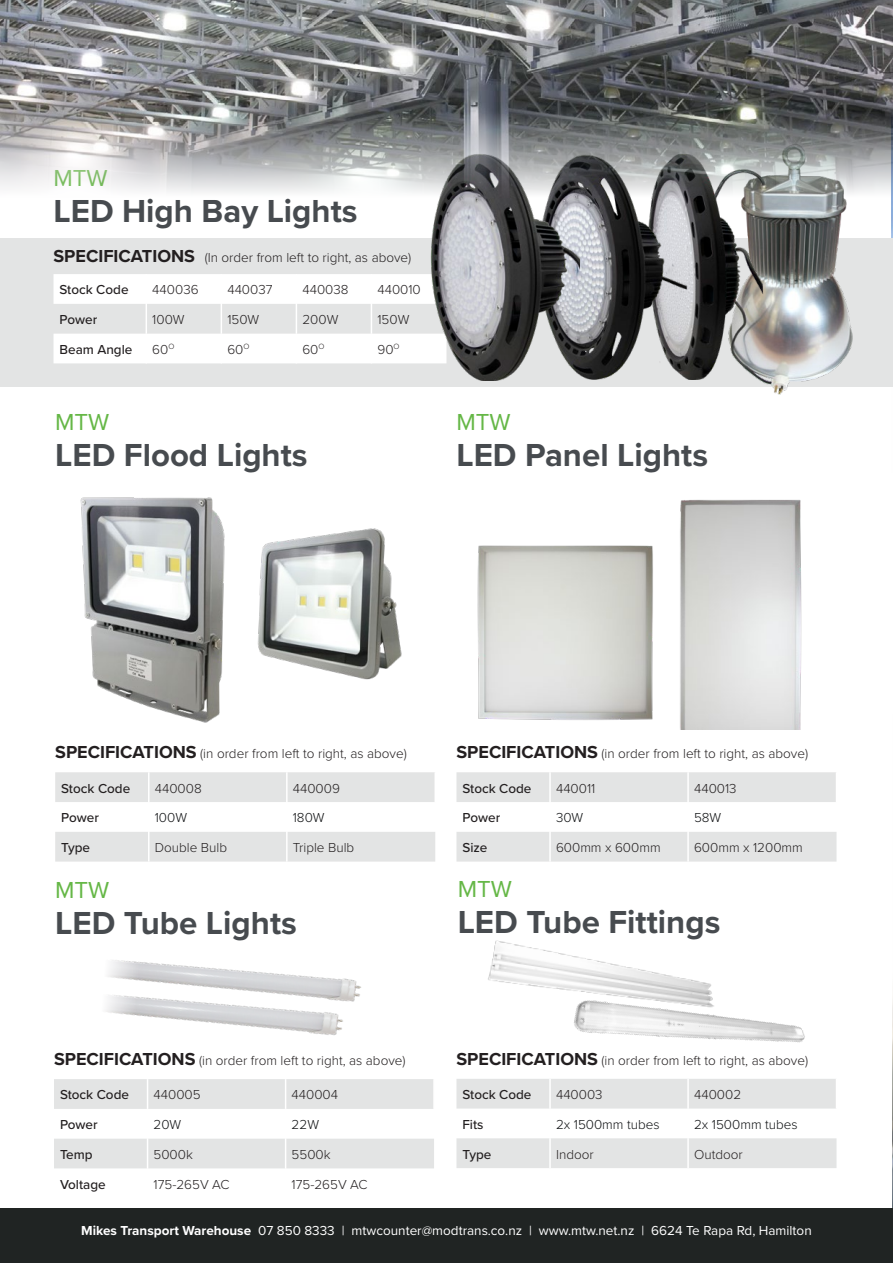
<style>
.page{position:relative;width:893px;height:1263px;background:#fff}
.page>*{position:absolute;margin:0;border:0;box-sizing:border-box;transform-origin:0 0}
.t1{font:700 33px "Proxima Nova";color:#474b4f}
.t2{font:24px "Proxima Nova";color:#65b746}
.Table_Heading{font:300 13.5px "Proxima Nova";color:#231f20}
.Body_bold{font:500 13.5px "Proxima Nova";color:#231f20}
.t3{font:13.5px "Proxima Nova";color:#fff}
.BODY{font:300 13.5px "Proxima Nova";color:#231f20}
.Heading{font:300 13.5px "Proxima Nova";color:#231f20}
._11_Product_title_bl{font:300 13.5px "Proxima Nova";color:#0f1113}
.Product_-_heading{font:300 13.5px "Proxima Nova";color:#231f20}
.s1{font-weight:700;font-size:18px}
.s2{font-weight:700}
</style>
<div class="page">
<img style="left:892px;top:998px;width:1px;height:210px">
<img style="left:80px;top:497px;width:145px;height:226px">
<img style="left:257px;top:528px;width:145px;height:152px">
<img style="left:477px;top:545px;width:176px;height:175px">
<img style="left:680px;top:499px;width:122px;height:231px">
<div style="left:0;top:1208px;width:893px;height:55px;background:#202423"></div>
<div style="left:0;top:239px;width:893px;height:148px;background:#e3e4e4"></div>
<svg style="left:54px;top:274px;width:377px;height:89px"></svg>
<img style="left:759px;top:197px;width:110px;height:198px">
<img style="left:691px;top:197px;width:84px;height:183px">
<img style="left:580px;top:197px;width:111px;height:183px">
<img style="left:431px;top:197px;width:149px;height:184px">
<img style="left:0;top:0;width:893px;height:197px">
<svg style="left:55px;top:772px;width:380px;height:89px"></svg>
<hr style="left:148px;top:772px;width:2px;height:30px;background:#fff">
<hr style="left:286px;top:772px;width:2px;height:30px;background:#fff">
<hr style="left:148px;top:802px;width:2px;height:30px;background:#fff">
<hr style="left:286px;top:802px;width:2px;height:30px;background:#fff">
<hr style="left:148px;top:832px;width:2px;height:29px;background:#fff">
<hr style="left:286px;top:832px;width:2px;height:29px;background:#fff">
<hr style="left:434px;top:772px;width:2px;height:30px;background:#fff">
<svg style="left:456px;top:772px;width:380px;height:89px"></svg>
<hr style="left:549px;top:772px;width:2px;height:30px;background:#fff">
<hr style="left:687px;top:772px;width:2px;height:30px;background:#fff">
<hr style="left:549px;top:802px;width:2px;height:30px;background:#fff">
<hr style="left:687px;top:802px;width:2px;height:30px;background:#fff">
<hr style="left:549px;top:832px;width:2px;height:29px;background:#fff">
<hr style="left:687px;top:832px;width:2px;height:29px;background:#fff">
<img style="left:350px;top:979px;width:11px;height:23px">
<img style="left:106px;top:960px;width:244px;height:75px">
<img style="left:488px;top:940px;width:71px;height:49px">
<svg style="left:54px;top:1168px;width:380px;height:1px"></svg>
<svg style="left:54px;top:1079px;width:380px;height:89px"></svg>
<hr style="left:147px;top:1168px;width:1px;height:30px;background:#fff">
<hr style="left:285px;top:1168px;width:1px;height:30px;background:#fff">
<hr style="left:433px;top:1079px;width:2px;height:30px;background:#fff">
<svg style="left:456px;top:1079px;width:381px;height:89px"></svg>
<img style="left:559px;top:953px;width:251px;height:165px">
<p class="t2" style="left:54px;top:160px;width:56px">MTW</p>
<p class="t1" style="left:54px;top:186px;width:306px">LED High Bay Lights</p>
<p class="Heading" style="left:54px;top:248px;width:359px"><span class="s1">SPECIFICATIONS</span> (In order from left to right, as above)</p>
<p class="Body_bold" style="left:60px;top:280px;width:71px">Stock Code</p>
<p class="BODY" style="left:152px;top:280px;width:48px">440036</p>
<p class="BODY" style="left:227px;top:280px;width:47px">440037</p>
<p class="BODY" style="left:302px;top:280px;width:48px">440038</p>
<p class="BODY" style="left:377px;top:280px;width:45px">440010</p>
<p class="Body_bold" style="left:60px;top:309px;width:39px">Power</p>
<p class="BODY" style="left:152px;top:309px;width:34px">100W</p>
<p class="BODY" style="left:227px;top:309px;width:33px">150W</p>
<p class="BODY" style="left:302px;top:309px;width:37px">200W</p>
<p class="BODY" style="left:377px;top:309px;width:33px">150W</p>
<p class="Body_bold" style="left:60px;top:339px;width:74px">Beam Angle</p>
<p class="Product_-_heading" style="left:152px;top:339px;width:24px">60<sup>O</sup></p>
<p class="Product_-_heading" style="left:227px;top:339px;width:24px">60<sup>O</sup></p>
<p class="Product_-_heading" style="left:302px;top:339px;width:24px">60<sup>O</sup></p>
<p class="Product_-_heading" style="left:377px;top:339px;width:24px">90<sup>O</sup></p>
<p class="t2" style="left:55px;top:404px;width:56px">MTW</p>
<p class="t1" style="left:55px;top:430px;width:254px">LED Flood Lights</p>
<p class="t2" style="left:456px;top:404px;width:56px">MTW</p>
<p class="t1" style="left:456px;top:430px;width:253px">LED Panel Lights</p>
<p class="Table_Heading" style="left:55px;top:743px;width:353px"><span class="s1">SPECIFICATIONS</span> (in order from left to right, as above)</p>
<p class="Body_bold" style="left:61px;top:778px;width:71px">Stock Code</p>
<p class="BODY" style="left:155px;top:778px;width:48px">440008</p>
<p class="Table_Heading" style="left:293px;top:778px;width:49px">440009</p>
<p class="Body_bold" style="left:61px;top:808px;width:39px">Power</p>
<p class="_11_Product_title_bl" style="left:155px;top:808px;width:34px">100W</p>
<p class="_11_Product_title_bl" style="left:293px;top:808px;width:33px">180W</p>
<p class="Body_bold" style="left:61px;top:837px;width:30px">Type</p>
<p class="Table_Heading" style="left:155px;top:837px;width:74px">Double Bulb</p>
<p class="Table_Heading" style="left:293px;top:837px;width:63px">Triple Bulb</p>
<p class="t2" style="left:55px;top:872px;width:56px">MTW</p>
<p class="t1" style="left:55px;top:898px;width:243px">LED Tube Lights</p>
<p class="Table_Heading" style="left:54px;top:1050px;width:353px"><span class="s1">SPECIFICATIONS</span> (in order from left to right, as above)</p>
<p class="Body_bold" style="left:60px;top:1085px;width:71px">Stock Code</p>
<p class="BODY" style="left:154px;top:1085px;width:49px">440005</p>
<p class="Table_Heading" style="left:292px;top:1085px;width:48px">440004</p>
<p class="Body_bold" style="left:60px;top:1114px;width:39px">Power</p>
<p class="_11_Product_title_bl" style="left:154px;top:1114px;width:29px">20W</p>
<p class="_11_Product_title_bl" style="left:292px;top:1114px;width:29px">22W</p>
<p class="Body_bold" style="left:60px;top:1144px;width:34px">Temp</p>
<p class="Table_Heading" style="left:154px;top:1144px;width:41px">5000k</p>
<p class="Table_Heading" style="left:292px;top:1144px;width:40px">5500k</p>
<p class="Body_bold" style="left:60px;top:1174px;width:47px">Voltage</p>
<p class="Table_Heading" style="left:154px;top:1174px;width:77px">175-265V AC</p>
<p class="Table_Heading" style="left:292px;top:1174px;width:77px">175-265V AC</p>
<p class="Table_Heading" style="left:456px;top:743px;width:353px"><span class="s1">SPECIFICATIONS</span> (in order from left to right, as above)</p>
<p class="Body_bold" style="left:462px;top:778px;width:71px">Stock Code</p>
<p class="BODY" style="left:556px;top:778px;width:41px">440011</p>
<p class="Table_Heading" style="left:694px;top:778px;width:44px">440013</p>
<p class="Body_bold" style="left:462px;top:808px;width:39px">Power</p>
<p class="_11_Product_title_bl" style="left:556px;top:808px;width:29px">30W</p>
<p class="_11_Product_title_bl" style="left:694px;top:808px;width:29px">58W</p>
<p class="Body_bold" style="left:462px;top:837px;width:27px">Size</p>
<p class="Table_Heading" style="left:556px;top:837px;width:106px">600mm x 600mm</p>
<p class="Table_Heading" style="left:694px;top:837px;width:110px">600mm x 1200mm</p>
<p class="t2" style="left:458px;top:871px;width:56px">MTW</p>
<p class="t1" style="left:458px;top:898px;width:264px">LED Tube Fittings</p>
<p class="Table_Heading" style="left:456px;top:1050px;width:353px"><span class="s1">SPECIFICATIONS</span> (in order from left to right, as above)</p>
<p class="Body_bold" style="left:462px;top:1084px;width:71px">Stock Code</p>
<p class="BODY" style="left:556px;top:1084px;width:48px">440003</p>
<p class="Table_Heading" style="left:694px;top:1084px;width:49px">440002</p>
<p class="Body_bold" style="left:462px;top:1114px;width:23px">Fits</p>
<p class="_11_Product_title_bl" style="left:556px;top:1114px;width:105px">2x 1500mm tubes</p>
<p class="_11_Product_title_bl" style="left:694px;top:1114px;width:105px">2x 1500mm tubes</p>
<p class="Body_bold" style="left:462px;top:1144px;width:30px">Type</p>
<p class="Table_Heading" style="left:556px;top:1144px;width:39px">Indoor</p>
<p class="Table_Heading" style="left:694px;top:1144px;width:50px">Outdoor</p>
<p class="t3" style="left:81px;top:1220px;width:732px"><span class="s2">Mikes Transport Warehouse</span> 07 850 8333 | mtwcounter@modtrans.co.nz | www.mtw.net.nz | 6624 Te Rapa Rd, Hamilton</p>
</div>
